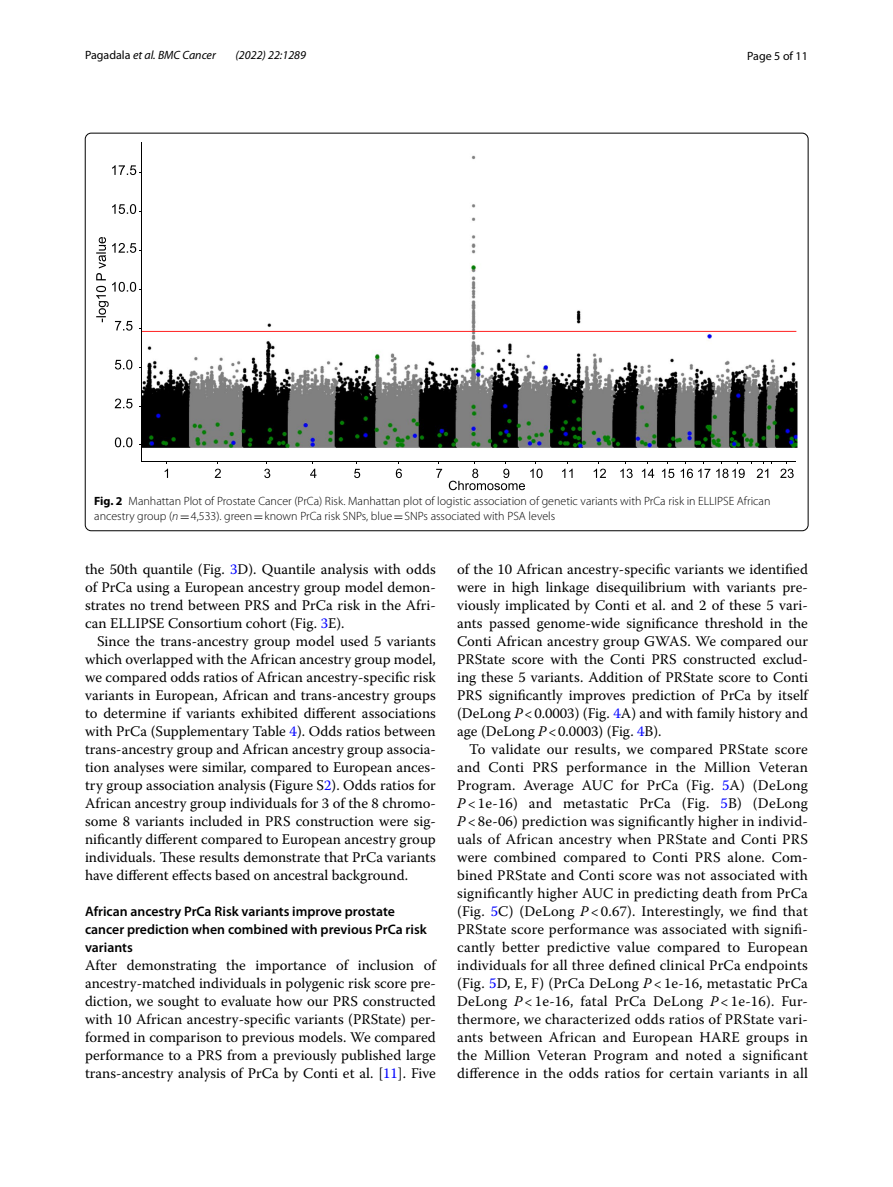
<style>
.page{position:relative;width:893px;height:1187px;background:#fff}
.page>*{position:absolute;margin:0;border:0;box-sizing:border-box;transform-origin:0 0}
.t1{font:14.7px/18px "Warnock Pro";color:#000;text-align:justify}
.t2{font:600 13.8px/18px "Myriad Pro";color:#000}
.t3{font:300 12px/15px "Myriad Pro";color:#000}
.t4{font:italic 12px "Myriad Pro";color:#000}
.t5{font:12px "Myriad Pro";color:#000}
.s1{font-style:normal}
.s2{font-weight:700}
.s3{font-style:italic}
.s4{font-family:"MTSY";font-weight:400}
.s5{color:#00f}
</style>
<div class="page">
<img style="left:141px;top:142px;width:656px;height:319px">
<svg style="left:165px;top:462px;width:3px;height:16px"></svg>
<svg style="left:215px;top:462px;width:6px;height:16px"></svg>
<svg style="left:264px;top:462px;width:6px;height:16px"></svg>
<svg style="left:310px;top:462px;width:6px;height:16px"></svg>
<svg style="left:354px;top:469px;width:6px;height:9px"></svg>
<svg style="left:396px;top:462px;width:6px;height:16px"></svg>
<svg style="left:436px;top:469px;width:6px;height:9px"></svg>
<svg style="left:562px;top:462px;width:11px;height:16px"></svg>
<svg style="left:594px;top:462px;width:12px;height:16px"></svg>
<svg style="left:620px;top:462px;width:13px;height:16px"></svg>
<svg style="left:642px;top:462px;width:12px;height:16px"></svg>
<svg style="left:662px;top:462px;width:12px;height:16px"></svg>
<svg style="left:681px;top:462px;width:29px;height:16px"></svg>
<svg style="left:716px;top:462px;width:29px;height:16px"></svg>
<svg style="left:751px;top:462px;width:21px;height:16px"></svg>
<svg style="left:780px;top:462px;width:14px;height:16px"></svg>
<svg style="left:449px;top:462px;width:94px;height:28px"></svg>
<svg style="left:115px;top:437px;width:17px;height:10px"></svg>
<svg style="left:115px;top:398px;width:18px;height:10px"></svg>
<svg style="left:115px;top:359px;width:17px;height:10px"></svg>
<svg style="left:112px;top:204px;width:30px;height:10px"></svg>
<svg style="left:112px;top:165px;width:30px;height:10px"></svg>
<svg style="left:96px;top:237px;width:46px;height:93px"></svg>
<hr style="left:141px;top:331px;width:655px;height:1px;background:#f00">
<hr style="left:142px;top:142px;width:1px;height:319px;background:#000">
<hr style="left:142px;top:461px;width:654px;height:1px;background:#000">
<p class="t4" style="left:85px;top:48px;width:132px"><span class="s1">Pagadala</span> et al. BMC Cancer</p>
<p class="t4" style="left:236px;top:48px;width:72px">(2022) 22:1289</p>
<p class="t5" style="left:747px;top:48px;width:62px">Page 5 of 11</p>
<p class="t3" style="left:94px;top:494px;width:678px"><span class="s2">Fig. 2</span> Manhattan Plot of Prostate Cancer (PrCa) Risk. Manhattan plot of logistic association of genetic variants with PrCa risk in ELLIPSE African ancestry group (<span class="s3">n</span><span class="s4">=</span>4,533). green<span class="s4">=</span>known PrCa risk SNPs, blue<span class="s4">=</span>SNPs associated with PSA levels</p>
<p class="t1" style="left:85px;top:560px;width:352px">the 50th quantile (Fig. <span class="s5">3</span>D). Quantile analysis with odds of PrCa using a European ancestry group model demon&shy;strates no trend between PRS and PrCa risk in the Afri&shy;can ELLIPSE Consortium cohort (Fig. <span class="s5">3</span>E).</p>
<p class="t1" style="left:85px;top:632px;width:352px;text-indent:12px">Since the trans-ancestry group model used 5 variants which overlapped with the African ancestry group model, we compared odds ratios of African ancestry-specific risk variants in European, African and trans-ancestry groups to determine if variants exhibited different associations with PrCa (Supplementary Table <span class="s5">4</span>). Odds ratios between trans-ancestry group and African ancestry group associa&shy;tion analyses were similar, compared to European ances&shy;try group association analysis <span class="s2">(</span>Figure S<span class="s5">2</span>). Odds ratios for African ancestry group individuals for 3 of the 8 chromo&shy;some 8 variants included in PRS construction were sig&shy;nificantly different compared to European ancestry group individuals. These results demonstrate that PrCa variants have different effects based on ancestral background.</p>
<p class="t2" style="left:85px;top:902px;width:343px">African ancestry PrCa Risk variants improve prostate cancer prediction when combined with previous PrCa risk variants</p>
<p class="t1" style="left:85px;top:956px;width:352px">After demonstrating the importance of inclusion of ancestry-matched individuals in polygenic risk score pre&shy;diction, we sought to evaluate how our PRS constructed with 10 African ancestry-specific variants (PRState) per&shy;formed in comparison to previous models. We compared performance to a PRS from a previously published large trans-ancestry analysis of PrCa by Conti et al. [<span class="s5">11</span>]. Five</p>
<p class="t1" style="left:457px;top:560px;width:352px">of the 10 African ancestry-specific variants we identified were in high linkage disequilibrium with variants pre&shy;viously implicated by Conti et al. and 2 of these 5 vari&shy;ants passed genome-wide significance threshold in the Conti African ancestry group GWAS. We compared our PRState score with the Conti PRS constructed exclud&shy;ing these 5 variants. Addition of PRState score to Conti PRS significantly improves prediction of PrCa by itself (DeLong <span class="s3">P</span>&lt;0.0003) (Fig. <span class="s5">4</span>A) and with family history and age (DeLong <span class="s3">P</span>&lt;0.0003) (Fig. <span class="s5">4</span>B).</p>
<p class="t1" style="left:457px;top:740px;width:352px;text-indent:12px">To validate our results, we compared PRState score and Conti PRS performance in the Million Veteran Program. Average AUC for PrCa (Fig. <span class="s5">5</span>A) (DeLong <span class="s3">P</span> &lt; 1e-16) and metastatic PrCa (Fig. <span class="s5">5</span>B) (DeLong <span class="s3">P</span> &lt; 8e-06) prediction was significantly higher in individ&shy;uals of African ancestry when PRState and Conti PRS were combined compared to Conti PRS alone. Com&shy;bined PRState and Conti score was not associated with significantly higher AUC in predicting death from PrCa (Fig. <span class="s5">5</span>C) (DeLong <span class="s3">P</span> &lt; 0.67). Interestingly, we find that PRState score performance was associated with signifi&shy;cantly better predictive value compared to European individuals for all three defined clinical PrCa endpoints (Fig. <span class="s5">5</span>D, E, F) (PrCa DeLong <span class="s3">P</span> &lt; 1e-16, metastatic PrCa DeLong <span class="s3">P</span> &lt; 1e-16, fatal PrCa DeLong <span class="s3">P</span> &lt; 1e-16). Fur&shy;thermore, we characterized odds ratios of PRState vari&shy;ants between African and European HARE groups in the Million Veteran Program and noted a significant difference in the odds ratios for certain variants in all</p>
</div>
